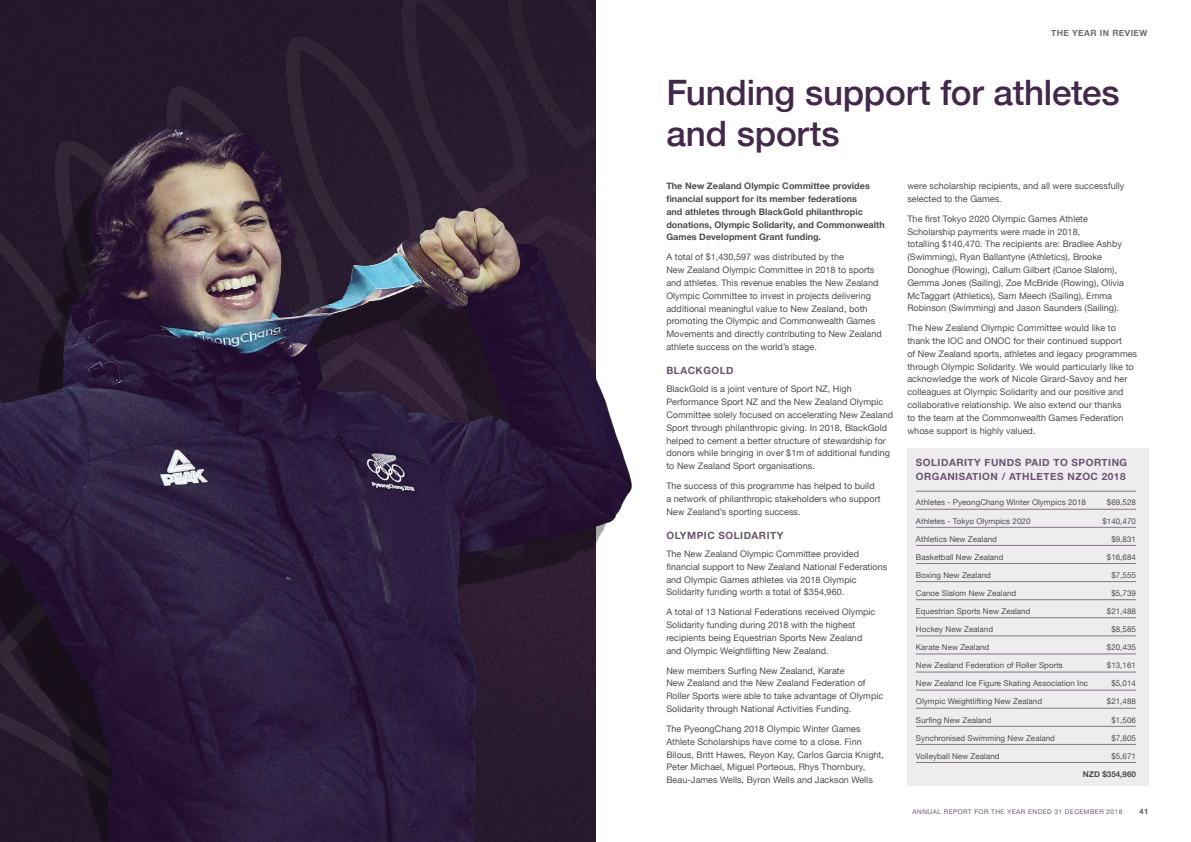
<style>
.page{position:relative;width:1191px;height:842px;background:#fff}
.page>*{position:absolute;margin:0;border:0;box-sizing:border-box;transform-origin:0 0}
.t1{font:500 35px/41px "Helvetica Neue";letter-spacing:-.005em;color:#44284b}
.t2{font:700 10px/14px "Helvetica Neue";letter-spacing:.05em;color:#6b5570}
.t3{font:9px/12.8px "Helvetica Neue";letter-spacing:.005em;color:#4d4d4f}
.t4{font:700 9px/12.8px "Helvetica Neue";letter-spacing:.005em;color:#4d4d4f}
.t5{font:700 8.5px "Helvetica Neue";letter-spacing:.05em;color:#6d6e71}
.t6{font:8px "Helvetica Neue";letter-spacing:.005em;color:#4d4d4f}
.t7{font:700 8px "Helvetica Neue";letter-spacing:.005em;color:#4d4d4f}
.t8{font:700 7.5px "Helvetica Neue";color:#4d4d4f}
.t9{font:6.5px "Helvetica Neue";letter-spacing:.07em;color:#6b5570}
</style>
<div class="page">
<div style="left:907px;top:448px;width:241px;height:337px;background:#eeecee"></div>
<hr style="left:916px;top:491px;width:220px;height:1px;background:#87748b">
<hr style="left:916px;top:509px;width:220px;height:1px;background:#87748b">
<hr style="left:916px;top:527px;width:220px;height:1px;background:#87748b">
<hr style="left:916px;top:545px;width:220px;height:1px;background:#87748b">
<hr style="left:916px;top:563px;width:220px;height:1px;background:#87748b">
<hr style="left:916px;top:581px;width:220px;height:1px;background:#87748b">
<hr style="left:916px;top:599px;width:220px;height:1px;background:#87748b">
<hr style="left:916px;top:618px;width:220px;height:1px;background:#87748b">
<hr style="left:916px;top:636px;width:220px;height:1px;background:#87748b">
<hr style="left:916px;top:654px;width:220px;height:1px;background:#87748b">
<hr style="left:916px;top:672px;width:220px;height:1px;background:#87748b">
<hr style="left:916px;top:690px;width:220px;height:1px;background:#87748b">
<hr style="left:916px;top:708px;width:220px;height:1px;background:#87748b">
<hr style="left:916px;top:726px;width:220px;height:1px;background:#87748b">
<hr style="left:916px;top:744px;width:220px;height:1px;background:#87748b">
<hr style="left:916px;top:762px;width:220px;height:1px;background:#87748b">
<img style="left:0;top:0;width:632px;height:842px">
<p class="t5" style="left:1051px;top:26px;width:98px">THE YEAR IN REVIEW</p>
<h1 class="t1" style="left:666px;top:69px;width:455px">Funding support for athletes and sports</h1>
<p class="t4" style="left:666px;top:180px;width:220px">The New Zealand Olympic Committee provides financial support for its member federations<br>and athletes through BlackGold philanthropic donations, Olympic Solidarity, and Commonwealth Games Development Grant funding.</p>
<p class="t3" style="left:666px;top:251px;width:217px">A total of $1,430,597 was distributed by the<br>New Zealand Olympic Committee in 2018 to sports and athletes. This revenue enables the New Zealand Olympic Committee to invest in projects delivering additional meaningful value to New Zealand, both promoting the Olympic and Commonwealth Games Movements and directly contributing to New Zealand athlete success on the world’s stage.</p>
<p class="t2" style="left:666px;top:364px;width:69px">BLACKGOLD</p>
<p class="t3" style="left:666px;top:383px;width:228px">BlackGold is a joint venture of Sport NZ, High Performance Sport NZ and the New Zealand Olympic Committee solely focused on accelerating New Zealand Sport through philanthropic giving. In 2018, BlackGold helped to cement a better structure of stewardship for donors while bringing in over $1m of additional funding to New Zealand Sport organisations.</p>
<p class="t3" style="left:666px;top:480px;width:216px">The success of this programme has helped to build a network of philanthropic stakeholders who support<br>New Zealand’s sporting success.</p>
<p class="t2" style="left:666px;top:528px;width:119px">OLYMPIC SOLIDARITY</p>
<p class="t3" style="left:666px;top:548px;width:222px">The New Zealand Olympic Committee provided financial support to New Zealand National Federations and Olympic Games athletes via 2018 Olympic Solidarity funding worth a total of $354,960.</p>
<p class="t3" style="left:666px;top:606px;width:210px">A total of 13 National Federations received Olympic Solidarity funding during 2018 with the highest recipients being Equestrian Sports New Zealand and Olympic Weightlifting New Zealand.</p>
<p class="t3" style="left:666px;top:664px;width:218px">New members Surfing New Zealand, Karate<br>New Zealand and the New Zealand Federation of Roller Sports were able to take advantage of Olympic Solidarity through National Activities Funding.</p>
<p class="t3" style="left:666px;top:723px;width:219px">The PyeongChang 2018 Olympic Winter Games Athlete Scholarships have come to a close. Finn Bilous, Britt Hawes, Reyon Kay, Carlos Garcia Knight, Peter Michael, Miguel Porteous, Rhys Thornbury, Beau-James Wells, Byron Wells and Jackson Wells</p>
<p class="t3" style="left:907px;top:180px;width:218px">were scholarship recipients, and all were successfully selected to the Games.</p>
<p class="t3" style="left:907px;top:213px;width:218px">The first Tokyo 2020 Olympic Games Athlete Scholarship payments were made in 2018,<br>totalling $140,470. The recipients are: Bradlee Ashby (Swimming), Ryan Ballantyne (Athletics), Brooke Donoghue (Rowing), Callum Gilbert (Canoe Slalom), Gemma Jones (Sailing), Zoe McBride (Rowing), Olivia McTaggart (Athletics), Sam Meech (Sailing), Emma Robinson (Swimming) and Jason Saunders (Sailing).</p>
<p class="t3" style="left:907px;top:322px;width:231px">The New Zealand Olympic Committee would like to thank the IOC and ONOC for their continued support<br>of New Zealand sports, athletes and legacy programmes through Olympic Solidarity. We would particularly like to acknowledge the work of Nicole Girard-Savoy and her colleagues at Olympic Solidarity and our positive and collaborative relationship. We also extend our thanks<br>to the team at the Commonwealth Games Federation whose support is highly valued.</p>
<p class="t2" style="left:916px;top:456px;width:213px">SOLIDARITY FUNDS PAID TO SPORTING<br>ORGANISATION / ATHLETES NZOC 2018</p>
<p class="t6" style="left:916px;top:497px;width:172px">Athletes - PyeongChang Winter Olympics 2018</p>
<p class="t6" style="left:1106px;top:497px;width:31px">$69,528</p>
<p class="t6" style="left:916px;top:515px;width:116px">Athletes - Tokyo Olympics 2020</p>
<p class="t6" style="left:1102px;top:515px;width:35px">$140,470</p>
<p class="t6" style="left:916px;top:533px;width:82px">Athletics New Zealand</p>
<p class="t6" style="left:1111px;top:533px;width:26px">$9,831</p>
<p class="t6" style="left:916px;top:551px;width:89px">Basketball New Zealand</p>
<p class="t6" style="left:1106px;top:551px;width:31px">$16,684</p>
<p class="t6" style="left:916px;top:569px;width:77px">Boxing New Zealand</p>
<p class="t6" style="left:1111px;top:569px;width:26px">$7,555</p>
<p class="t6" style="left:916px;top:587px;width:102px">Canoe Slalom New Zealand</p>
<p class="t6" style="left:1111px;top:587px;width:26px">$5,739</p>
<p class="t6" style="left:916px;top:605px;width:116px">Equestrian Sports New Zealand</p>
<p class="t6" style="left:1106px;top:605px;width:31px">$21,488</p>
<p class="t6" style="left:916px;top:623px;width:79px">Hockey New Zealand</p>
<p class="t6" style="left:1111px;top:623px;width:26px">$8,585</p>
<p class="t6" style="left:916px;top:641px;width:75px">Karate New Zealand</p>
<p class="t6" style="left:1106px;top:641px;width:31px">$20,435</p>
<p class="t6" style="left:916px;top:660px;width:148px">New Zealand Federation of Roller Sports</p>
<p class="t6" style="left:1106px;top:660px;width:31px">$13,161</p>
<p class="t6" style="left:916px;top:678px;width:174px">New Zealand Ice Figure Skating Association Inc</p>
<p class="t6" style="left:1111px;top:678px;width:26px">$5,014</p>
<p class="t6" style="left:916px;top:696px;width:128px">Olympic Weightlifting New Zealand</p>
<p class="t6" style="left:1106px;top:696px;width:31px">$21,488</p>
<p class="t6" style="left:916px;top:714px;width:77px">Surfing New Zealand</p>
<p class="t6" style="left:1111px;top:714px;width:26px">$1,506</p>
<p class="t6" style="left:916px;top:732px;width:141px">Synchronised Swimming New Zealand</p>
<p class="t6" style="left:1111px;top:732px;width:26px">$7,805</p>
<p class="t6" style="left:916px;top:750px;width:85px">Volleyball New Zealand</p>
<p class="t6" style="left:1111px;top:750px;width:26px">$5,671</p>
<p class="t7" style="left:1083px;top:768px;width:55px">NZD $354,960</p>
<p class="t9" style="left:912px;top:807px;width:211px">ANNUAL REPORT FOR THE YEAR ENDED 31 DECEMBER 2018</p>
<p class="t8" style="left:1139px;top:805px;width:10px">41</p>
</div>
